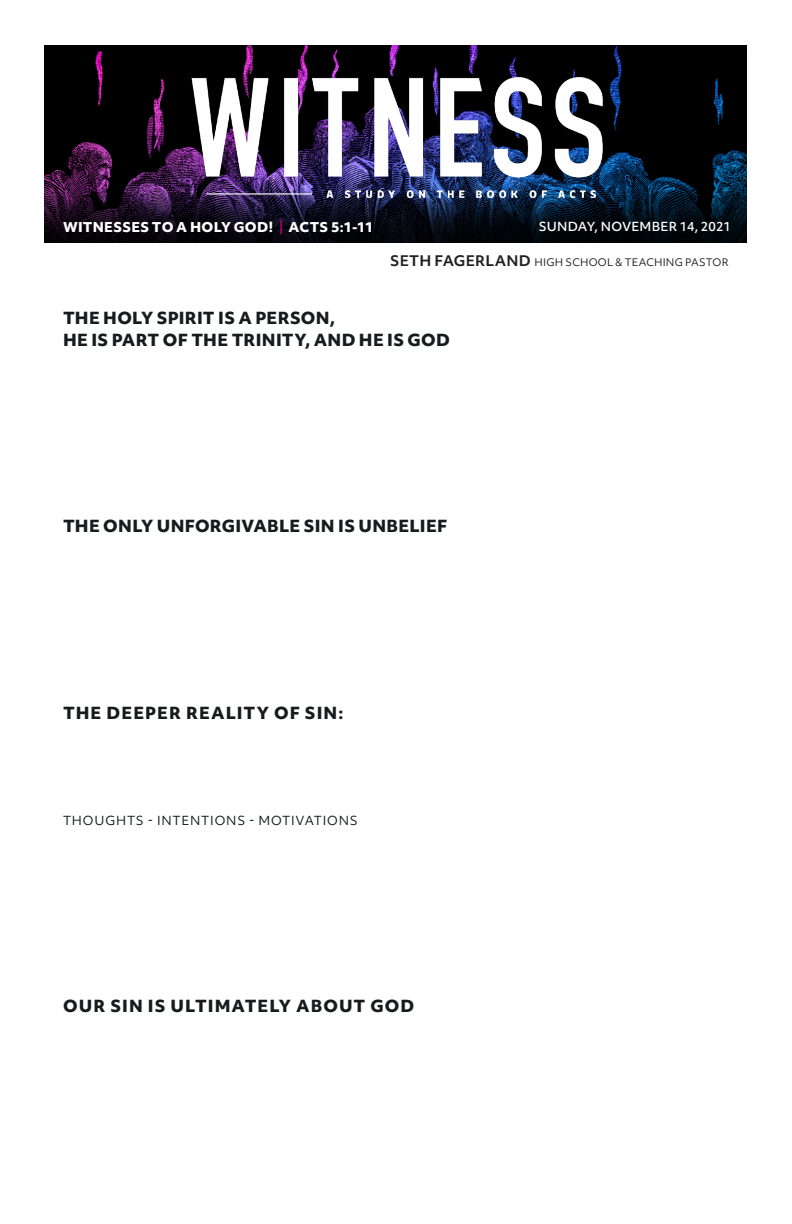
<style>
.page{position:relative;width:792px;height:1224px;background:#fff}
.page>*{position:absolute;margin:0;border:0;box-sizing:border-box;transform-origin:0 0}
.Sub-points{font:800 16px/22px "Objektiv Mk 1";letter-spacing:.02em;color:#161b1e}
.Sub-points-2{font:800 16px "Objektiv Mk 1";letter-spacing:.07em;color:#161b1e}
.Subtitle_-_Pastor_sc{font:800 13px "Objektiv Mk 1";letter-spacing:.025em;color:#fff}
.Sub-points-3{font:12px "Objektiv Mk 1";letter-spacing:.065em;color:#161b1e}
.t1{font:500 12px "Objektiv Mk 1";letter-spacing:.01em;color:#fff}
.Subtitle_-_Pastor_sc-2{font:10px "Objektiv Mk 1";letter-spacing:.02em;color:#231f20}
.s1{font-weight:400;color:#ed028c}
.s2{font-weight:700;font-size:14px}
</style>
<div class="page">
<div style="left:45px;top:45px;width:702px;height:93px;background:#000"></div>
<svg style="left:45px;top:138px;width:702px;height:104px;background:#0d0d1d"></svg>
<img style="left:178px;top:70px;width:440px;height:137px">
<p class="Subtitle_-_Pastor_sc" style="left:63px;top:218px;width:312px">WITNESSES TO A HOLY GOD! <span class="s1">|</span> ACTS 5:1-11</p>
<p class="t1" style="left:539px;top:218px;width:194px">SUNDAY, NOVEMBER 14, 2021</p>
<p class="Subtitle_-_Pastor_sc-2" style="left:390px;top:255px;width:340px"><span class="s2">SETH FAGERLAND</span> HIGH SCHOOL &amp; TEACHING PASTOR</p>
<p class="Sub-points" style="left:63px;top:306px;width:388px">THE HOLY SPIRIT IS A PERSON,<br>HE IS PART OF THE TRINITY, AND HE IS GOD</p>
<p class="Sub-points" style="left:63px;top:515px;width:386px">THE ONLY UNFORGIVABLE SIN IS UNBELIEF</p>
<p class="Sub-points-2" style="left:63px;top:701px;width:282px">THE DEEPER REALITY OF SIN:</p>
<p class="Sub-points-3" style="left:63px;top:812px;width:296px">THOUGHTS - INTENTIONS - MOTIVATIONS</p>
<p class="Sub-points-2" style="left:63px;top:994px;width:353px">OUR SIN IS ULTIMATELY ABOUT GOD</p>
</div>
